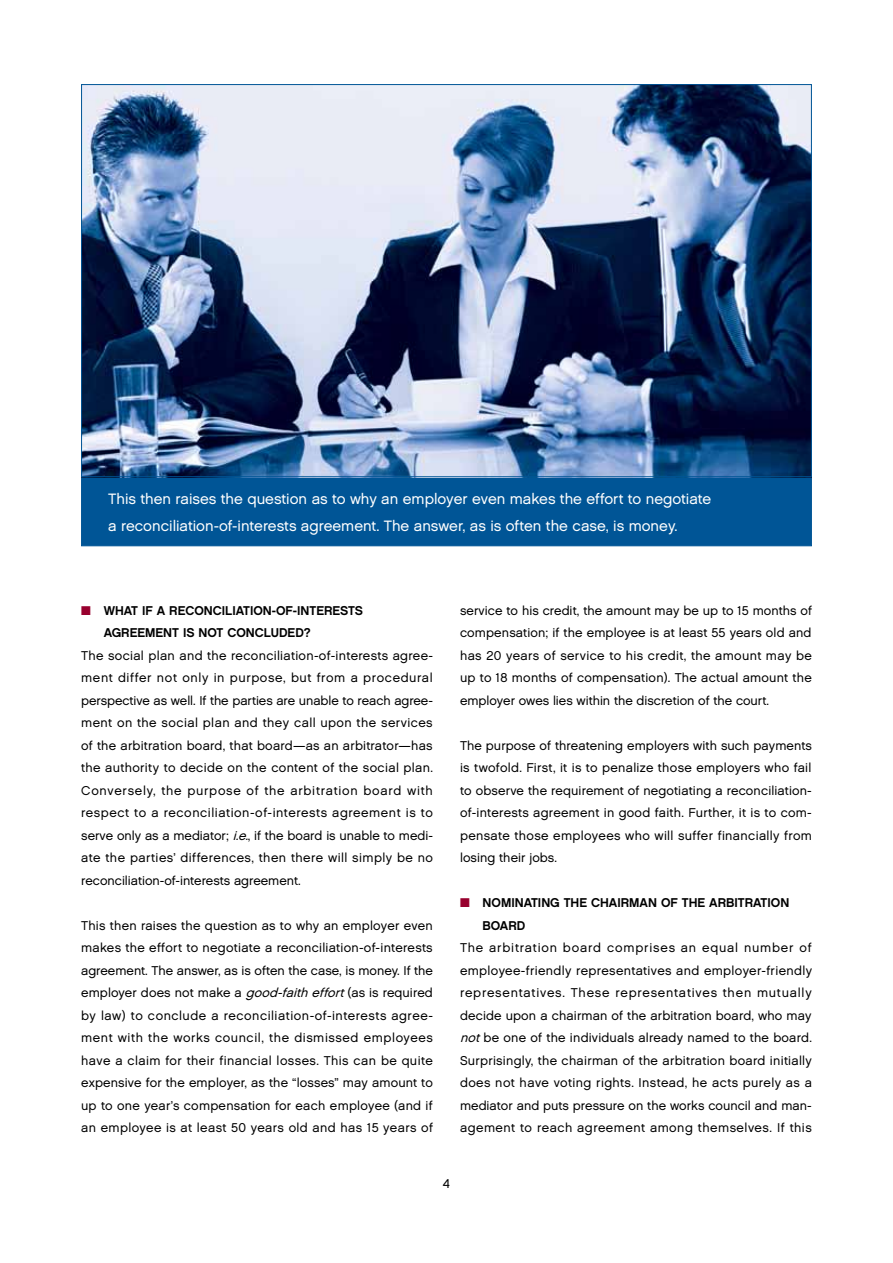
<style>
.page{position:relative;width:893px;height:1263px;background:#fff}
.page>*{position:absolute;margin:0;border:0;box-sizing:border-box;transform-origin:0 0}
.t1{font:15px/27px "Chalet London Nineteen Sixty";color:#fff}
.t2{font:12.75px/22.5px "Chalet London Nineteen Sixty";letter-spacing:.02em;color:#000;text-align:justify}
.t3{font:12.75px/22.5px "Chalet New York Nineteen Sixty";color:#000}
.s1{color:#98002e}
.s2{font-style:italic}
</style>
<div class="page">
<div style="left:81px;top:153px;width:731px;height:393px;background:#005596;border:1px solid #005596"></div>
<img style="left:83px;top:86px;width:727px;height:389px">
<p class="t1" style="left:108px;top:485px;width:605px">This then raises the question as to why an employer even makes the effort to negotiate a reconciliation-of-interests agreement. The answer, as is often the case, is money.</p>
<p class="t3" style="left:104px;top:599px;width:261px;text-indent:-23px"><span class="s1">■</span> WHAT IF A RECONCILIATION-OF-INTERESTS<br>AGREEMENT IS NOT CONCLUDED?</p>
<p class="t2" style="left:81px;top:644px;width:353px">The social plan and the reconciliation-of-interests agree&shy;ment differ not only in purpose, but from a procedural perspective as well. If the parties are unable to reach agree&shy;ment on the social plan and they call upon the services of the arbitration board, that board—as an arbitrator—has the authority to decide on the content of the social plan.<br>Conversely, the purpose of the arbitration board with respect to a reconciliation-of-interests agreement is to serve only as a mediator; <span class="s2">i.e.</span>, if the board is unable to medi&shy;ate the parties’ differences, then there will simply be no reconciliation-of-interests agreement.</p>
<p class="t2" style="left:81px;top:914px;width:353px">This then raises the question as to why an employer even makes the effort to negotiate a reconciliation-of-interests agreement. The answer, as is often the case, is money. If the employer does not make a <span class="s2">good-faitheffort</span>(as is required by law) to conclude a reconciliation-of-interests agree&shy;ment with the works council, the dismissed employees have a claim for their financial losses. This can be quite expensive for the employer, as the “losses” may amount to up to one year’s compensation for each employee (and if an employee is at least 50 years old and has 15 years of</p>
<p class="t2" style="left:460px;top:599px;width:353px">service to his credit, the amount may be up to 15 months of compensation; if the employee is at least 55 years old and has 20 years of service to his credit, the amount may be up to 18 months of compensation). The actual amount the employer owes lies within the discretion of the court.</p>
<p class="t2" style="left:460px;top:734px;width:353px">The purpose of threatening employers with such payments is twofold. First, it is to penalize those employers who fail to observe the requirement of negotiating a reconciliation&shy;of-interests agreement in good faith. Further, it is to com&shy;pensate those employees who will suffer financially from losing their jobs.</p>
<p class="t3" style="left:483px;top:892px;width:308px;text-indent:-23px"><span class="s1">■</span> NOMINATING THE CHAIRMAN OF THE ARBITRATION<br>BOARD</p>
<p class="t2" style="left:460px;top:937px;width:354px">The arbitration board comprises an equal number of employee-friendly representatives and employer-friendly representatives. These representatives then mutually decide upon a chairman of the arbitration board, who may <span class="s2">not</span>be one of the individuals already named to the board.<br>Surprisingly, the chairman of the arbitration board initially does not have voting rights. I nstead, he acts purely as a mediator and puts pressure on the works council and man&shy;agement to reach agreement among themselves. If this</p>
<p class="t2" style="left:443px;top:1172px;width:9px">4</p>
</div>
